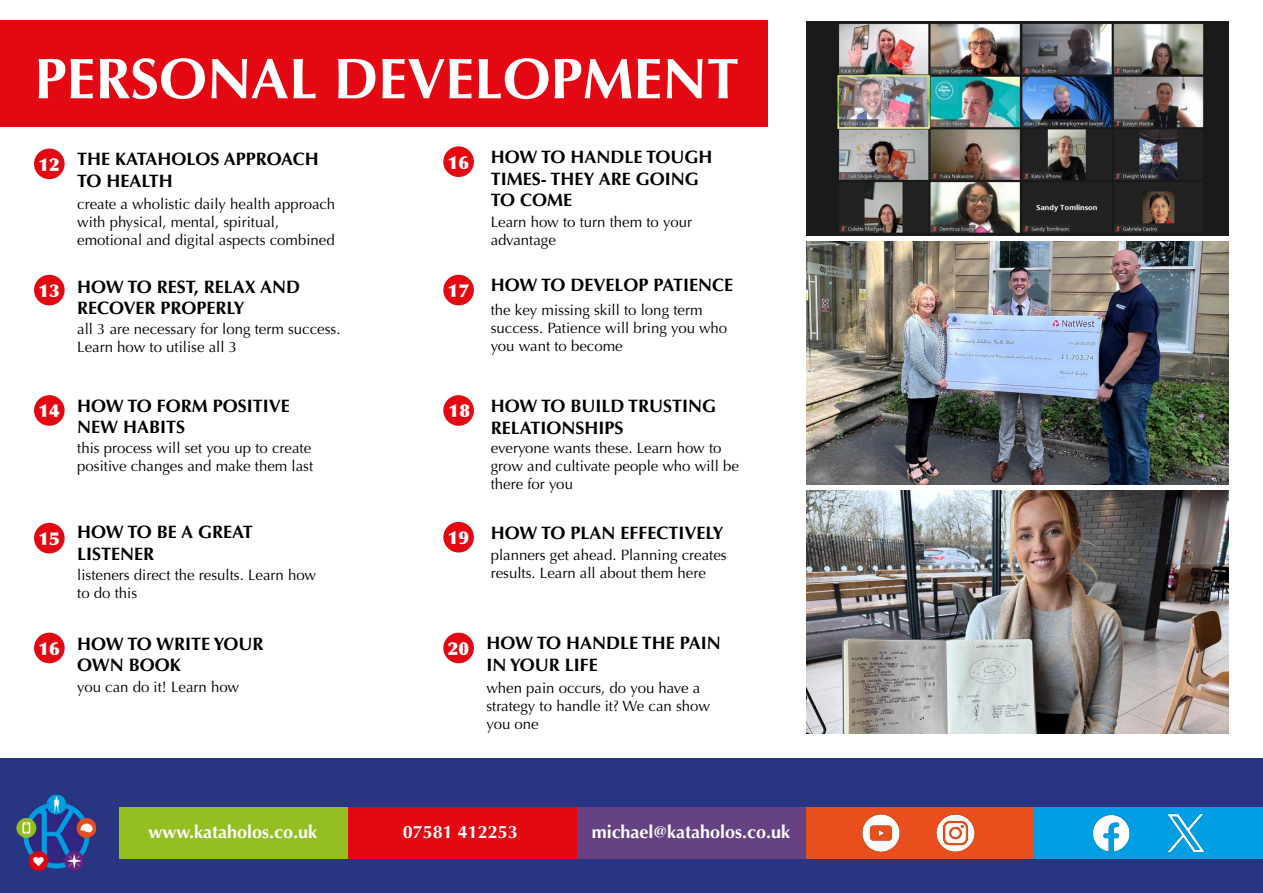
<style>
.page{position:relative;width:1263px;height:893px;background:#fff}
.page>*{position:absolute;margin:0;border:0;box-sizing:border-box;transform-origin:0 0}
.t1{font:700 57.45px "Optima";color:#fff}
.t2{font:700 18px/21.6px "Optima";color:#000}
.t3{font:700 18px "Optima";color:#fff}
.t4{font:900 18px "Optima";color:#fff}
.t5{font:15px/18px "Optima";color:#000}
.s1{font-weight:900;color:#fff}
</style>
<div class="page">
<div style="left:0;top:758px;width:1263px;height:135px;background:#283583"></div>
<div style="left:1034px;top:807px;width:229px;height:51px;background:#009ee3"></div>
<div style="left:805px;top:807px;width:229px;height:51px;background:#e84f1c"></div>
<div style="left:577px;top:807px;width:228px;height:51px;background:#664282"></div>
<div style="left:348px;top:807px;width:229px;height:51px;background:#e30812"></div>
<div style="left:119px;top:807px;width:229px;height:51px;background:#94bf21"></div>
<img style="left:16px;top:794px;width:81px;height:78px">
<img style="left:1093px;top:815px;width:37px;height:37px">
<img style="left:936px;top:814px;width:39px;height:38px">
<img style="left:1167px;top:814px;width:38px;height:39px">
<img style="left:862px;top:814px;width:38px;height:38px">
<div style="left:34px;top:633px;width:31px;height:30px;background:#e30812;border-radius:50%"></div>
<div style="left:443px;top:146px;width:31px;height:31px;background:#e30812;border-radius:50%"></div>
<div style="left:34px;top:149px;width:31px;height:30px;background:#e30812;border-radius:50%"></div>
<div style="left:34px;top:275px;width:31px;height:30px;background:#e30812;border-radius:50%"></div>
<div style="left:443px;top:275px;width:31px;height:30px;background:#e30812;border-radius:50%"></div>
<div style="left:34px;top:395px;width:31px;height:31px;background:#e30812;border-radius:50%"></div>
<div style="left:443px;top:395px;width:31px;height:31px;background:#e30812;border-radius:50%"></div>
<div style="left:34px;top:523px;width:31px;height:30px;background:#e30812;border-radius:50%"></div>
<div style="left:443px;top:522px;width:31px;height:30px;background:#e30812;border-radius:50%"></div>
<div style="left:443px;top:633px;width:31px;height:30px;background:#e30812;border-radius:50%"></div>
<img style="left:807px;top:491px;width:422px;height:242px">
<img style="left:807px;top:242px;width:422px;height:242px">
<img style="left:807px;top:21px;width:422px;height:214px">
<div style="left:0;top:20px;width:768px;height:106px;background:#e30812"></div>
<h1 class="t1" style="left:35px;top:45px;width:706px">PERSONAL DEVELOPMENT</h1>
<p class="t4" style="left:39px;top:153px;width:23px">12</p>
<p class="t2" style="left:77px;top:148px;width:243px">THE KATAHOLOS APPROACH<br>TO HEALTH</p>
<p class="t5" style="left:77px;top:195px;width:259px">create a wholistic daily health approach with physical, mental, spiritual, emotional and digital aspects combined</p>
<p class="t4" style="left:448px;top:151px;width:23px">16</p>
<p class="t2" style="left:491px;top:146px;width:223px">HOW TO HANDLE TOUGH<br>TIMES- THEY ARE GOING<br>TO COME</p>
<p class="t5" style="left:491px;top:213px;width:203px">Learn how to turn them to your advantage</p>
<p class="t4" style="left:39px;top:280px;width:23px">13</p>
<p class="t2" style="left:77px;top:276px;width:225px">HOW TO REST, RELAX AND<br>RECOVER PROPERLY</p>
<p class="t4" style="left:448px;top:280px;width:23px">17</p>
<p class="t5" style="left:77px;top:320px;width:265px">all 3 are necessary for long term success.<br>Learn how to utilise all 3</p>
<p class="t2" style="left:491px;top:275px;width:244px">HOW TO DEVELOP PATIENCE</p>
<p class="t5" style="left:491px;top:301px;width:238px">the key missing skill to long term success. Patience will bring you who you want to become</p>
<p class="t4" style="left:39px;top:400px;width:23px">14</p>
<p class="t2" style="left:77px;top:395px;width:214px">HOW TO FORM POSITIVE<br>NEW HABITS</p>
<p class="t4" style="left:449px;top:400px;width:23px">18</p>
<p class="t2" style="left:491px;top:396px;width:227px">HOW TO BUILD TRUSTING<br>RELATIONSHIPS</p>
<p class="t5" style="left:77px;top:439px;width:238px">this process will set you up to create positive changes and make them last</p>
<p class="t5" style="left:491px;top:439px;width:250px">everyone wants these. Learn how to grow and cultivate people who will be there for you</p>
<p class="t4" style="left:39px;top:528px;width:23px">15</p>
<p class="t2" style="left:77px;top:522px;width:177px">HOW TO BE A GREAT<br>LISTENER</p>
<p class="t4" style="left:448px;top:527px;width:23px">19</p>
<p class="t5" style="left:77px;top:567px;width:241px">listeners direct the results. Learn how to do this</p>
<p class="t2" style="left:491px;top:522px;width:234px">HOW TO PLAN EFFECTIVELY</p>
<p class="t5" style="left:491px;top:546px;width:237px">planners get ahead. Planning creates results. Learn all about them here</p>
<p class="t2" style="left:77px;top:633px;width:188px;text-indent:-39px"><span class="s1">16</span> HOW TO WRITE YOUR<br>OWN BOOK</p>
<p class="t5" style="left:77px;top:678px;width:164px">you can do it! Learn how</p>
<p class="t2" style="left:486px;top:632px;width:236px;text-indent:-39px"><span class="s1">20</span> HOW TO HANDLE THE PAIN<br>IN YOUR LIFE</p>
<p class="t5" style="left:486px;top:679px;width:225px">when pain occurs, do you have a strategy to handle it? We can show you one</p>
<p class="t3" style="left:148px;top:821px;width:170px">www.kataholos.co.uk</p>
<p class="t3" style="left:403px;top:821px;width:117px">07581 412253</p>
<p class="t3" style="left:592px;top:821px;width:200px">michael@kataholos.co.uk</p>
</div>
